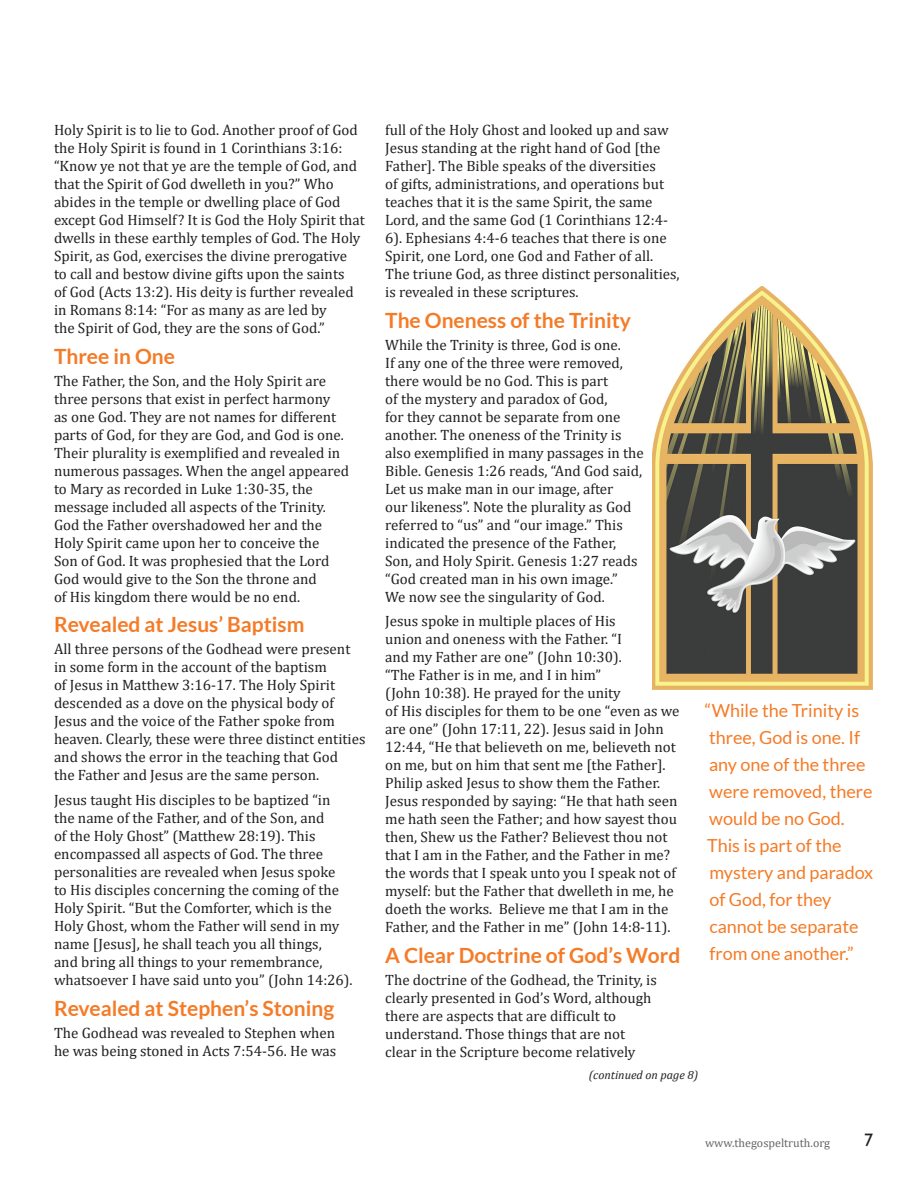
<style>
.page{position:relative;width:918px;height:1188px;background:#fff}
.page>*{position:absolute;margin:0;border:0;box-sizing:border-box;transform-origin:0 0}
.t1{font:700 21px "Lato";color:#f47b27}
.t2{font:18px/27px "Lato";color:#f47b27}
.t3{font:18px "Gill Sans";color:#231f20}
.t4{font:15px/18px "Cambria";color:#231f20}
.t5{font:12px "Cambria";color:#67676a}
.t6{font:italic 12px "Cambria";color:#231f20}
</style>
<div class="page">
<img style="left:652px;top:286px;width:220px;height:403px">
<p class="t4" style="left:54px;top:121px;width:312px">Holy Spirit is to lie to God. Another proof of God the Holy Spirit is found in 1 Corinthians 3:16: “Know ye not that ye are the temple of God, and that the Spirit of God dwelleth in you?” Who abides in the temple or dwelling place of God except God Himself? It is God the Holy Spirit that dwells in these earthly temples of God. The Holy Spirit, as God, exercises the divine prerogative<br>to call and bestow divine gifts upon the saints<br>of God (Acts 13:2). His deity is further revealed in Romans 8:14: “For as many as are led by<br>the Spirit of God, they are the sons of God.”</p>
<h1 class="t1" style="left:54px;top:344px;width:123px">Three in One</h1>
<p class="t4" style="left:54px;top:371px;width:297px">The Father, the Son, and the Holy Spirit are three persons that exist in perfect harmony<br>as one God. They are not names for different parts of God, for they are God, and God is one.<br>Their plurality is exemplified and revealed in numerous passages. When the angel appeared to Mary as recorded in Luke 1:30-35, the message included all aspects of the Trinity.<br>God the Father overshadowed her and the Holy Spirit came upon her to conceive the<br>Son of God. It was prophesied that the Lord God would give to the Son the throne and<br>of His kingdom there would be no end.</p>
<h1 class="t1" style="left:54px;top:613px;width:252px">Revealed at Jesus’ Baptism</h1>
<p class="t4" style="left:54px;top:640px;width:313px">All three persons of the Godhead were present in some form in the account of the baptism<br>of Jesus in Matthew 3:16-17. The Holy Spirit descended as a dove on the physical body of Jesus and the voice of the Father spoke from heaven. Clearly, these were three distinct entities and shows the error in the teaching that God<br>the Father and Jesus are the same person.</p>
<p class="t4" style="left:54px;top:791px;width:300px">Jesus taught His disciples to be baptized “in the name of the Father, and of the Son, and<br>of the Holy Ghost” (Matthew 28:19). This encompassed all aspects of God. The three personalities are revealed when Jesus spoke<br>to His disciples concerning the coming of the Holy Spirit. “But the Comforter, which is the Holy Ghost, whom the Father will send in my name [Jesus], he shall teach you all things,<br>and bring all things to your remembrance, whatsoever I have said unto you” (John 14:26).</p>
<h1 class="t1" style="left:54px;top:996px;width:282px">Revealed at Stephen’s Stoning</h1>
<p class="t4" style="left:54px;top:1024px;width:284px">The Godhead was revealed to Stephen when he was being stoned in Acts 7:54-56. He was</p>
<p class="t4" style="left:385px;top:121px;width:296px">full of the Holy Ghost and looked up and saw Jesus standing at the right hand of God [the Father]. The Bible speaks of the diversities<br>of gifts, administrations, and operations but teaches that it is the same Spirit, the same Lord, and the same God (1 Corinthians 12:4- 6). Ephesians 4:4-6 teaches that there is one Spirit, one Lord, one God and Father of all.<br>The triune God, as three distinct personalities, is revealed in these scriptures.</p>
<h1 class="t1" style="left:385px;top:308px;width:247px">The Oneness of the Trinity</h1>
<p class="t4" style="left:385px;top:335px;width:260px">While the Trinity is three, God is one.<br>If any one of the three were removed, there would be no God. This is part<br>of the mystery and paradox of God,<br>for they cannot be separate from one another. The oneness of the Trinity is also exemplified in many passages in the Bible. Genesis 1:26 reads, “And God said, Let us make man in our image, after<br>our likeness”. Note the plurality as God referred to “us” and “our image.” This indicated the presence of the Father, Son, and Holy Spirit. Genesis 1:27 reads “God created man in his own image.”<br>We now see the singularity of God.</p>
<p class="t4" style="left:385px;top:612px;width:296px">Jesus spoke in multiple places of His<br>union and oneness with the Father. “I<br>and my Father are one” (John 10:30).<br>“The Father is in me, and I in him”<br>(John 10:38). He prayed for the unity<br>of His disciples for them to be one “even as we are one” (John 17:11, 22). Jesus said in John 12:44, “He that believeth on me, believeth not on me, but on him that sent me [the Father].<br>Philip asked Jesus to show them the Father.<br>Jesus responded by saying: “He that hath seen me hath seen the Father; and how sayest thou then, Shew us the Father? Believest thou not that I am in the Father, and the Father in me? the words that I speak unto you I speak not of myself: but the Father that dwelleth in me, he doeth the works. Believe me that I am in the Father, and the Father in me” (John 14:8-11).</p>
<h1 class="t1" style="left:385px;top:943px;width:297px">A Clear Doctrine of God’s Word</h1>
<p class="t4" style="left:385px;top:971px;width:273px">The doctrine of the Godhead, the Trinity, is clearly presented in God’s Word, although there are aspects that are difficult to understand. Those things that are not clear in the Scripture become relatively</p>
<p class="t6" style="left:589px;top:1067px;width:111px">(continued on page 8)</p>
<p class="t2" style="left:705px;top:697px;width:170px">“While the Trinity is three, God is one. If any one of the three were removed, there would be no God.<br>This is part of the mystery and paradox of God, for they cannot be separate from one another.”</p>
<p class="t5" style="left:705px;top:1135px;width:127px">www.thegospeltruth.org</p>
<p class="t3" style="left:864px;top:1130px;width:10px">7</p>
</div>
